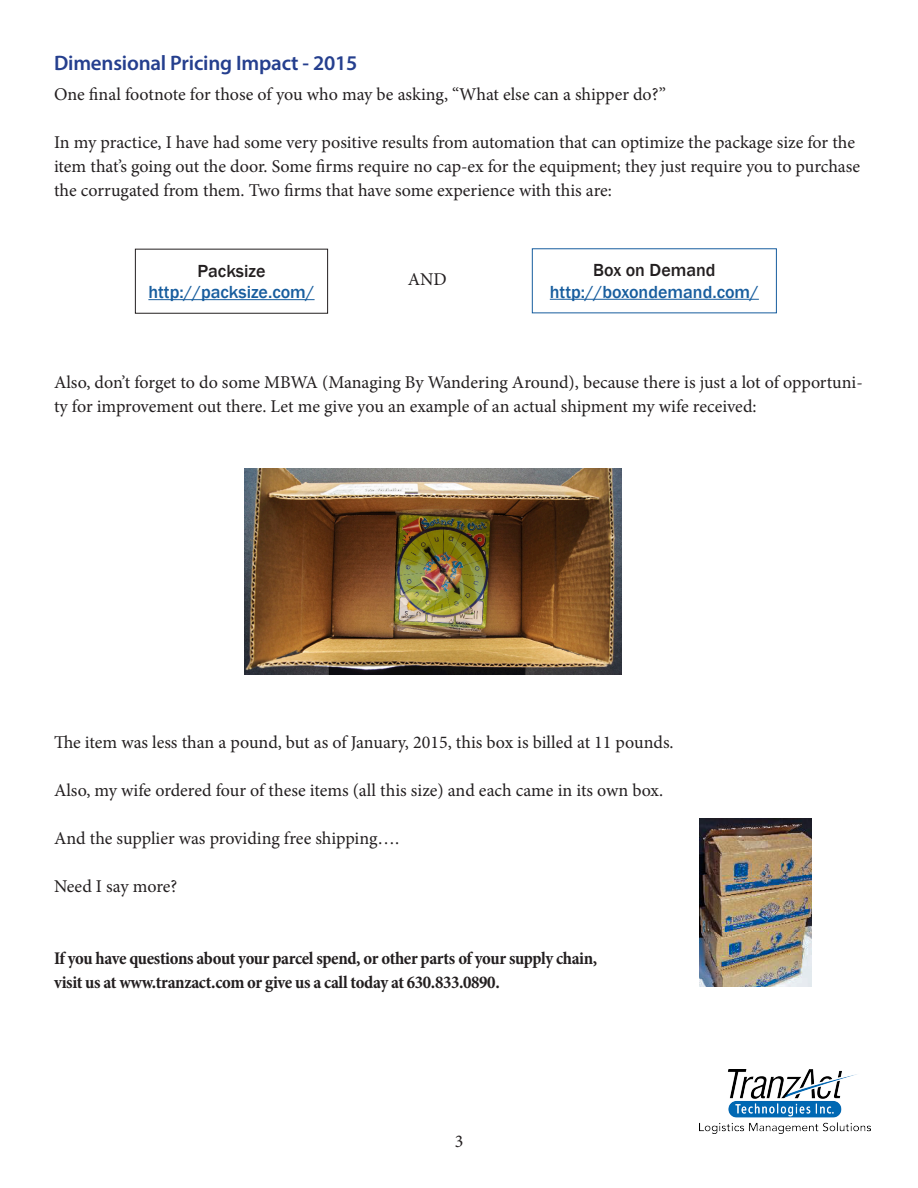
<style>
.page{position:relative;width:918px;height:1188px;background:#fff}
.page>*{position:absolute;margin:0;border:0;box-sizing:border-box;transform-origin:0 0}
.t1{font:600 21px "Myriad Pro";letter-spacing:-.01em;color:#253f8e}
.t2{font:18px/24px "Minion Pro";letter-spacing:-.005em;color:#231f20}
.t3{font:700 condensed 18px/24px "Minion Pro";letter-spacing:-.02em;color:#231f20}
.t4{font:500 18px "Franklin Gothic";color:#175d9e}
.t5{font:500 18px "Franklin Gothic";color:#231f20}
</style>
<div class="page">
<img style="left:700px;top:1070px;width:170px;height:64px">
<img style="left:245px;top:469px;width:376px;height:206px">
<img style="left:700px;top:818px;width:111px;height:169px">
<hr style="left:148px;top:299px;width:167px;height:1px;background:#175d9e">
<div style="left:135px;top:249px;width:193px;height:65px;border:1px solid #231f20"></div>
<hr style="left:550px;top:299px;width:209px;height:1px;background:#175d9e">
<p class="t1" style="left:54px;top:49px;width:305px">Dimensional Pricing Impact - 2015</p>
<p class="t2" style="left:54px;top:82px;width:614px">One final footnote for those of you who may be asking, “What else can a shipper do?”</p>
<p class="t2" style="left:54px;top:130px;width:808px">In my practice, I have had some very positive results from automation that can optimize the package size for the item that’s going out the door. Some firms require no cap-ex for the equipment; they just require you to purchase the corrugated from them. Two firms that have some experience with this are:</p>
<p class="t5" style="left:198px;top:260px;width:69px">Packsize</p>
<p class="t4" style="left:148px;top:281px;width:168px">http://packsize.com/</p>
<p class="t2" style="left:408px;top:267px;width:41px">AND</p>
<p class="t5" style="left:593px;top:259px;width:124px">Box on Demand</p>
<p class="t4" style="left:550px;top:281px;width:211px">http://boxondemand.com/</p>
<p class="t2" style="left:54px;top:370px;width:810px">Also, don’t forget to do some MBWA (Managing By Wandering Around), because there is just a lot of opportuni&shy;ty for improvement out there. Let me give you an example of an actual shipment my wife received:</p>
<p class="t2" style="left:54px;top:730px;width:621px">The item was less than a pound, but as of January, 2015, this box is billed at 11 pounds.</p>
<p class="t2" style="left:54px;top:778px;width:611px">Also, my wife ordered four of these items (all this size) and each came in its own box.</p>
<p class="t2" style="left:54px;top:826px;width:347px">And the supplier was providing free shipping….</p>
<p class="t2" style="left:54px;top:874px;width:125px">Need I say more?</p>
<p class="t3" style="left:54px;top:946px;width:545px">If you have questions about your parcel spend, or other parts of your supply chain, visit us at www.tranzact.com or give us a call today at 630.833.0890.</p>
<p class="t2" style="left:455px;top:1129px;width:10px">3</p>
</div>
